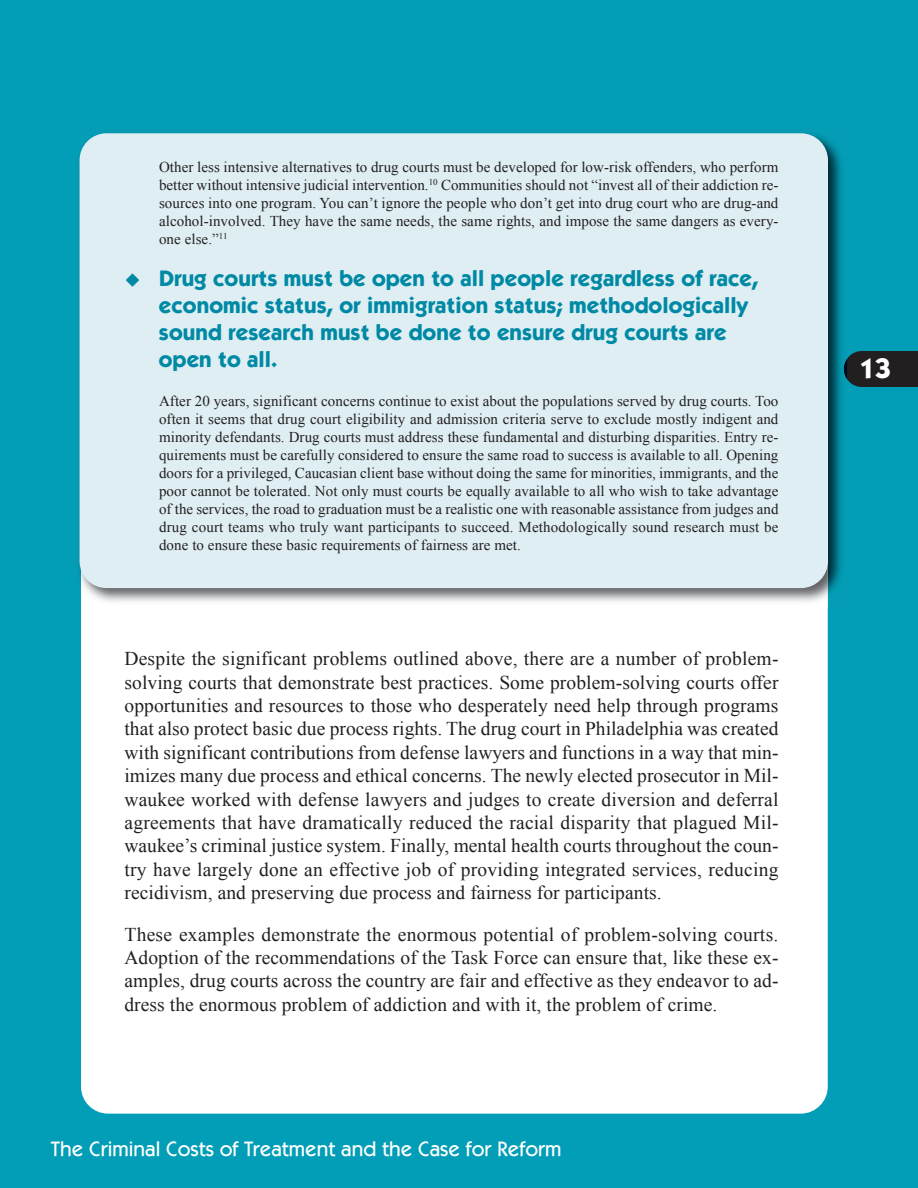
<style>
.page{position:relative;width:918px;height:1188px;background:#029db6}
.page>*{position:absolute;margin:0;border:0;box-sizing:border-box;transform-origin:0 0}
.t1{font:700 28.5px "Itc Kabel";color:#fff}
.t2{font:700 22.5px/27px "Itc Kabel";letter-spacing:.005em;color:#0089a5}
.t3{font:500 21px "Itc Kabel";color:#fff}
.t4{font:19.5px/23.4px "Times New Roman";letter-spacing:.005em;color:#231f20;text-align:justify}
.t5{font:15px/18px "Times New Roman";letter-spacing:.005em;color:#231f20;text-align:justify}
</style>
<div class="page">
<div style="left:81px;top:138px;width:747px;height:976px;background:#fff;border-radius:27px"></div>
<div style="left:847px;top:351px;width:71px;height:36px;background:#231f20"></div>
<img style="left:79px;top:133px;width:765px;height:475px">
<img style="left:844px;top:359px;width:3px;height:20px">
<div style="left:80px;top:133px;width:748px;height:455px;background:#deeef3;border-radius:27px"></div>
<p class="t5" style="left:159px;top:158px;width:621px">Other less intensive alternatives to drug courts must be developed for low-risk offenders, who perform better without intensive judicial intervention.<sup>10</sup> Communities should not “invest all of their addiction re&shy;sources into one program. You can’t ignore the people who don’t get into drug court who are drug-and alcohol-involved. They have the same needs, the same rights, and impose the same dangers as every&shy;one else.”<sup>11</sup></p>
<h2 class="t2" style="left:159px;top:267px;width:601px;text-indent:-34px">◆ Drug courts must be open to all people regardless of race, economic status, or immigration status; methodologically sound research must be done to ensure drug courts are open to all.</h2>
<p class="t5" style="left:159px;top:392px;width:621px">After 20 years, significant concerns continue to exist about the populations served by drug courts. Too often it seems that drug court eligibility and admission criteria serve to exclude mostly indigent and minority defendants. Drug courts must address these fundamental and disturbing disparities. Entry re&shy;quirements must be carefully considered to ensure the same road to success is available to all. Opening doors for a privileged, Caucasian client base without doing the same for minorities, immigrants, and the poor cannot be tolerated. Not only must courts be equally available to all who wish to take advantage of the services, the road to graduation must be a realistic one with reasonable assistance from judges and drug court teams who truly want participants to succeed. Methodologically sound research must be done to ensure these basic requirements of fairness are met.</p>
<p class="t4" style="left:124px;top:647px;width:656px">Despite the significant problems outlined above, there are a number of problem&shy;solving courts that demonstrate best practices. Some problem-solving courts offer opportunities and resources to those who desperately need help through programs that also protect basic due process rights. The drug court in Philadelphia was created with significant contributions from defense lawyers and functions in a way that min&shy;imizes many due process and ethical concerns. The newly elected prosecutor in Mil&shy;waukee worked with defense lawyers and judges to create diversion and deferral agreements that have dramatically reduced the racial disparity that plagued Mil&shy;waukee’s criminal justice system. Finally, mental health courts throughout the coun&shy;try have largely done an effective job of providing integrated services, reducing recidivism, and preserving due process and fairness for participants.</p>
<p class="t4" style="left:124px;top:922px;width:656px">These examples demonstrate the enormous potential of problem-solving courts.<br>Adoption of the recommendations of the Task Force can ensure that, like these ex&shy;amples, drug courts across the country are fair and effective as they endeavor to ad&shy;dress the enormous problem of addiction and with it, the problem of crime.</p>
<h3 class="t3" style="left:51px;top:1141px;width:512px">The Criminal Costs of Treatment and the Case for Reform</h3>
<h1 class="t1" style="left:859px;top:358px;width:33px">13</h1>
</div>
